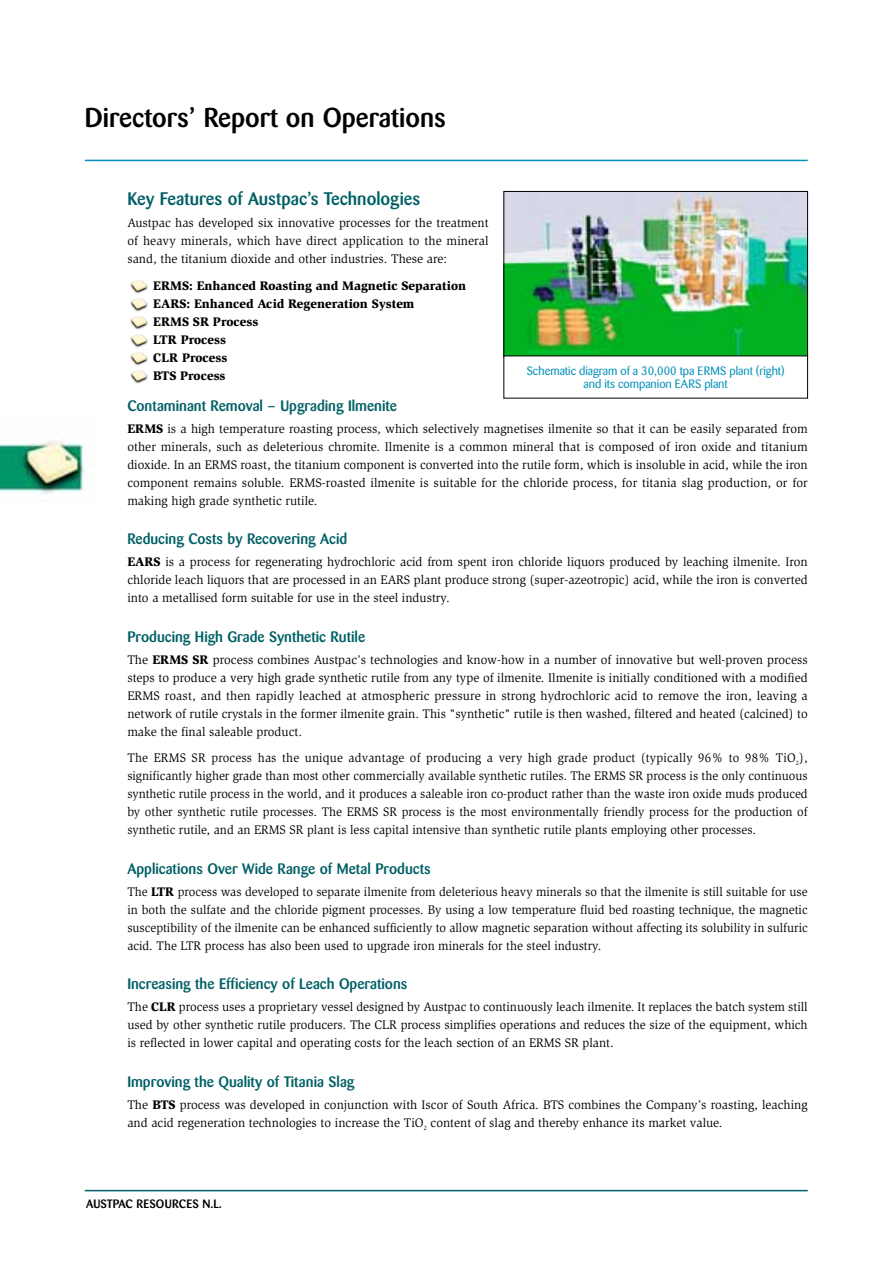
<style>
.page{position:relative;width:893px;height:1263px;background:#fff}
.page>*{position:absolute;margin:0;border:0;box-sizing:border-box;transform-origin:0 0}
.t1{font:500 27px "Barmeno";color:#000}
.t2{font:500 18px "Barmeno";color:#006065}
.t3{font:500 15px "Barmeno";color:#006065}
.t4{font:12.75px/18px "Slimbach";color:#000;text-align:justify}
.t5{font:12.75px/18px "Slimbach";color:#000;text-align:justify;scale:.96 1}
.t6{font:900 12.75px/18px "Slimbach";color:#000}
.t7{font:12px/13.5px "Barmeno";color:#0090b9;text-align:center}
.t8{font:500 12px "Barmeno";letter-spacing:.01em;color:#000}
.s1{font-weight:900}
</style>
<div class="page">
<img style="left:0;top:441px;width:95px;height:53px">
<hr style="left:85px;top:1190px;width:723px;height:1px;background:#006065">
<img style="left:130px;top:370px;width:18px;height:14px">
<img style="left:130px;top:352px;width:18px;height:14px">
<img style="left:130px;top:334px;width:18px;height:14px">
<img style="left:130px;top:316px;width:18px;height:14px">
<img style="left:130px;top:298px;width:18px;height:14px">
<img style="left:130px;top:280px;width:18px;height:14px">
<hr style="left:85px;top:160px;width:723px;height:1px;background:#0090b9">
<img style="left:506px;top:193px;width:300px;height:162px">
<div style="left:504px;top:191px;width:304px;height:166px;border:1px solid #000"></div>
<h1 class="t1" style="left:85px;top:106px;width:363px">Directors’ Report on Operations</h1>
<h2 class="t2" style="left:127px;top:191px;width:294px">Key Features of Austpac’s Technologies</h2>
<p class="t4" style="left:127px;top:215px;width:363px">Austpac has developed six innovative processes for the treatment of heavy minerals, which have direct application to the mineral sand, the titanium dioxide and other industries. These are:</p>
<p class="t6" style="left:153px;top:277px;width:314px">ERMS: Enhanced Roasting and Magnetic Separation<br>EARS: Enhanced Acid Regeneration System<br>ERMS SR Process<br>LTR Process<br>CLR Process<br>BTS Process</p>
<p class="t3" style="left:127px;top:399px;width:271px">Contaminant Removal – Upgrading Ilmenite</p>
<p class="t4" style="left:127px;top:420px;width:682px"><span class="s1">ERMS</span> is a high temperature roasting process, which selectively magnetises ilmenite so that it can be easily separated from other minerals, such as deleterious chromite. Ilmenite is a common mineral that is composed of iron oxide and titanium dioxide. In an ERMS roast, the titanium component is converted into the rutile form, which is insoluble in acid, while the iron component remains soluble. ERMS-roasted ilmenite is suitable for the chloride process, for titania slag production, or for making high grade synthetic rutile.</p>
<p class="t3" style="left:127px;top:533px;width:221px">Reducing Costs by Recovering Acid</p>
<p class="t4" style="left:127px;top:554px;width:682px"><span class="s1">EARS</span> is a process for regenerating hydrochloric acid from spent iron chloride liquors produced by leaching ilmenite. Iron chloride leach liquors that are processed in an EARS plant produce strong (super-azeotropic) acid, while the iron is converted into a metallised form suitable for use in the steel industry.</p>
<p class="t3" style="left:127px;top:630px;width:239px">Producing High Grade Synthetic Rutile</p>
<p class="t4" style="left:127px;top:652px;width:682px">The <span class="s1">ERMS SR</span> process combines Austpac’s technologies and know-how in a number of innovative but well-proven process steps to produce a very high grade synthetic rutile from any type of ilmenite. Ilmenite is initially conditioned with a modified ERMS roast, and then rapidly leached at atmospheric pressure in strong hydrochloric acid to remove the iron, leaving a network of rutile crystals in the former ilmenite grain. This "synthetic" rutile is then washed, filtered and heated (calcined) to make the final saleable product.</p>
<p class="t5" style="left:127px;top:750px;width:710px">The ERMS SR process has the unique advantage of producing a very high grade product (typically 96% to 98% TiO<sub>2</sub>), significantly higher grade than most other commercially available synthetic rutiles. The ERMS SR process is the only continuous synthetic rutile process in the world, and it produces a saleable iron co-product rather than the waste iron oxide muds produced by other synthetic rutile processes. The ERMS SR process is the most environmentally friendly process for the production of synthetic rutile, and an ERMS SR plant is less capital intensive than synthetic rutile plants employing other processes.</p>
<p class="t3" style="left:127px;top:862px;width:305px">Applications Over Wide Range of Metal Products</p>
<p class="t5" style="left:127px;top:884px;width:710px">The <span class="s1">LTR</span> process was developed to separate ilmenite from deleterious heavy minerals so that the ilmenite is still suitable for use in both the sulfate and the chloride pigment processes. By using a low temperature fluid bed roasting technique, the magnetic susceptibility of the ilmenite can be enhanced sufficiently to allow magnetic separation without affecting its solubility in sulfuric acid. The LTR process has also been used to upgrade iron minerals for the steel industry.</p>
<p class="t3" style="left:127px;top:978px;width:282px">Increasing the Efficiency of Leach Operations</p>
<p class="t4" style="left:127px;top:999px;width:682px">The <span class="s1">CLR</span> process uses a proprietary vessel designed by Austpac to continuously leach ilmenite. It replaces the batch system still used by other synthetic rutile producers. The CLR process simplifies operations and reduces the size of the equipment, which is reflected in lower capital and operating costs for the leach section of an ERMS SR plant.</p>
<p class="t3" style="left:127px;top:1075px;width:228px">Improving the Quality of Titania Slag</p>
<p class="t4" style="left:127px;top:1097px;width:682px">The <span class="s1">BTS</span> process was developed in conjunction with Iscor of South Africa. BTS combines the Company’s roasting, leaching and acid regeneration technologies to increase the TiO<sub>2</sub> content of slag and thereby enhance its market value.</p>
<p class="t7" style="left:527px;top:365px;width:259px">Schematic diagram of a 30,000 tpa ERMS plant (right) and its companion EARS plant</p>
<p class="t8" style="left:86px;top:1199px;width:137px">AUSTPAC RESOURCES N.L.</p>
</div>
